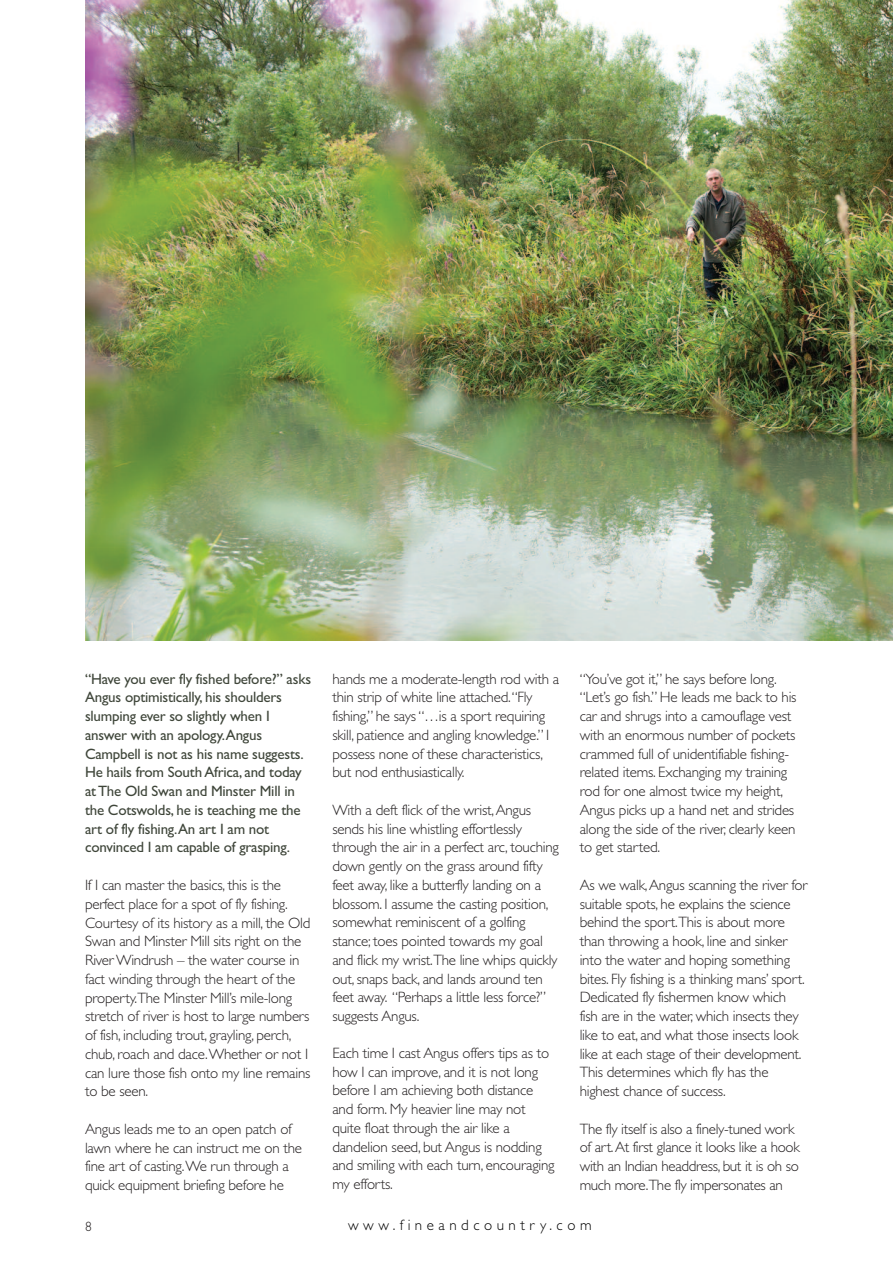
<style>
.page{position:relative;width:893px;height:1263px;background:#fff}
.page>*{position:absolute;margin:0;border:0;box-sizing:border-box;transform-origin:0 0}
.t1{font:300 15px/18.8px "Gill Sans";letter-spacing:-.015em;color:#231f20}
.t2{font:15px/18.8px "Gill Sans";letter-spacing:-.015em;color:#3f463a}
.t3{font:300 15px "Gill Sans";letter-spacing:.3em;color:#000}
.t4{font:300 13.5px "Gill Sans";color:#231f20}
</style>
<div class="page">
<img style="left:86px;top:0;width:807px;height:640px">
<p class="t2" style="left:85px;top:669px;width:228px">“Have you ever fly fished before?” asks Angus optimistically, his shoulders slumping ever so slightly when I answer with an apology.Angus Campbell is not as his name suggests.<br>He hails from South Africa, and today atThe Old Swan and Minster Mill in the Cotswolds, he is teaching me the art of fly fishing.An art I am not convinced I am capable of grasping.</p>
<p class="t1" style="left:85px;top:877px;width:227px">If I can master the basics, this is the perfect place for a spot of fly fishing.<br>Courtesy of its history as a mill, the Old Swan and Minster Mill sits right on the RiverWindrush – the water course in fact winding through the heart of the property.The Minster Mill’s mile-long stretch of river is host to large numbers of fish, including trout, grayling, perch, chub, roach and dace.Whether or not I can lure those fish onto my line remains to be seen.</p>
<p class="t1" style="left:85px;top:1121px;width:219px">Angus leads me to an open patch of lawn where he can instruct me on the fine art of casting.We run through a quick equipment briefing before he</p>
<p class="t1" style="left:332px;top:670px;width:228px">hands me a moderate-length rod with a thin strip of white line attached.“Fly fishing,” he says “…is a sport requiring skill, patience and angling knowledge.” I possess none of these characteristics, but nod enthusiastically.</p>
<p class="t1" style="left:332px;top:802px;width:228px">With a deft flick of the wrist,Angus sends his line whistling effortlessly through the air in a perfect arc, touching down gently on the grass around fifty feet away, like a butterfly landing on a blossom. I assume the casting position, somewhat reminiscent of a golfing stance; toes pointed towards my goal and flick my wrist.The line whips quickly out, snaps back, and lands around ten feet away. “Perhaps a little less force?” suggests Angus.</p>
<p class="t1" style="left:332px;top:1045px;width:224px">Each time I cast Angus offers tips as to how I can improve, and it is not long before I am achieving both distance and form. My heavier line may not quite float through the air like a dandelion seed, but Angus is nodding and smiling with each turn, encouraging my efforts.</p>
<p class="t1" style="left:580px;top:670px;width:218px">“You’ve got it,” he says before long. “Let’s go fish.” He leads me back to his car and shrugs into a camouflage vest with an enormous number of pockets crammed full of unidentifiable fishing&shy;related items. Exchanging my training rod for one almost twice my height, Angus picks up a hand net and strides along the side of the river, clearly keen to get started.</p>
<p class="t1" style="left:580px;top:877px;width:229px">As we walk,Angus scanning the river for suitable spots, he explains the science behind the sport.This is about more than throwing a hook, line and sinker into the water and hoping something bites. Fly fishing is a thinking mans’ sport.<br>Dedicated fly fishermen know which fish are in the water, which insects they like to eat, and what those insects look like at each stage of their development.<br>This determines which fly has the highest chance of success.</p>
<p class="t1" style="left:580px;top:1120px;width:222px">The fly itself is also a finely-tuned work of art.At first glance it looks like a hook with an Indian headdress, but it is oh so much more.The fly impersonates an</p>
<p class="t4" style="left:85px;top:1221px;width:8px">8</p>
<p class="t3" style="left:348px;top:1219px;width:245px">www.fineandcountry.com</p>
</div>
